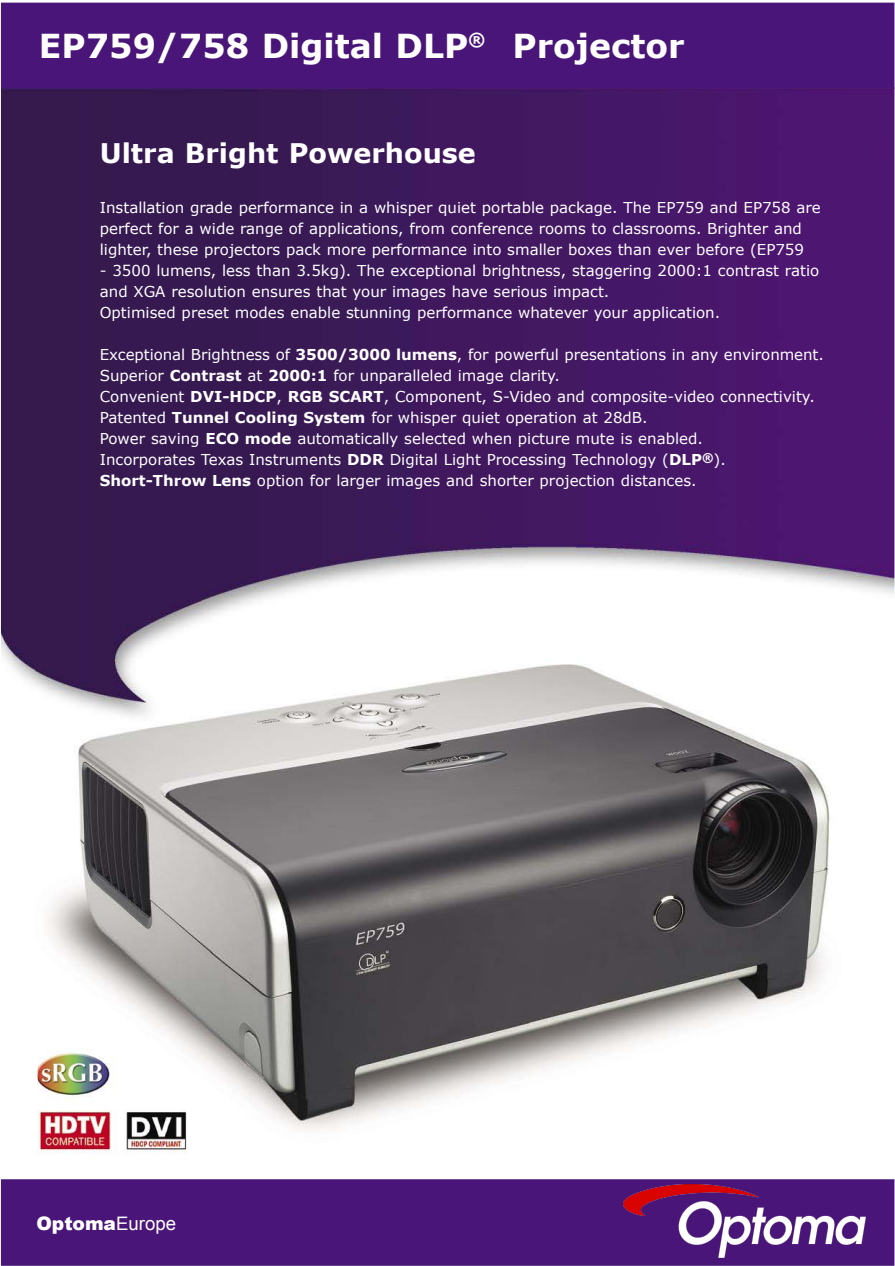
<style>
.page{position:relative;width:895px;height:1266px;background:#fff}
.page>*{position:absolute;margin:0;border:0;box-sizing:border-box;transform-origin:0 0}
.t1{font:700 33px "Verdana";color:#fff}
.t2{font:700 27px "Verdana";color:#fff}
.t3{font:900 18.6px "Arial";color:#fff}
.t4{font:15px/21px "Verdana";color:#fff}
.s1{font-weight:700}
.s2{font-weight:400}
</style>
<div class="page">
<img style="left:1px;top:89px;width:893px;height:1042px">
<div style="left:1px;top:3px;width:893px;height:86px;background:#4a1579"></div>
<div style="left:1px;top:1179px;width:893px;height:86px;background:#4a1579"></div>
<div style="left:2px;top:1109px;width:244px;height:68px;background:#fff"></div>
<img style="left:37px;top:1110px;width:150px;height:44px">
<img style="left:38px;top:1047px;width:78px;height:59px">
<img style="left:623px;top:1184px;width:242px;height:74px">
<h1 class="t1" style="left:39px;top:25px;width:647px">EP759/758 Digital DLP<sup>®</sup> Projector</h1>
<h2 class="t2" style="left:100px;top:136px;width:377px">Ultra Bright Powerhouse</h2>
<p class="t4" style="left:100px;top:196px;width:722px">Installation grade performance in a whisper quiet portable package. The EP759 and EP758 are perfect for a wide range of applications, from conference rooms to classrooms. Brighter and lighter, these projectors pack more performance into smaller boxes than ever before (EP759</p>
<p class="t4" style="left:100px;top:259px;width:720px">- 3500 lumens, less than 3.5kg). The exceptional brightness, staggering 2000:1 contrast ratio and XGA resolution ensures that your images have serious impact.<br>Optimised preset modes enable stunning performance whatever your application.</p>
<p class="t4" style="left:100px;top:343px;width:725px">Exceptional Brightness of <span class="s1">3500/3000 lumens</span>, for powerful presentations in any environment.<br>Superior <span class="s1">Contrast</span> at <span class="s1">2000:1</span> for unparalleled image clarity.<br>Convenient <span class="s1">DVI-HDCP</span>, <span class="s1">RGB SCART</span>, Component, S-Video and composite-video connectivity.<br>Patented <span class="s1">Tunnel Cooling System</span> for whisper quiet operation at 28dB.<br>Power saving <span class="s1">ECO mode</span> automatically selected when picture mute is enabled.<br>Incorporates Texas Instruments <span class="s1">DDR</span> Digital Light Processing Technology (<span class="s1">DLP</span><sup>®</sup>).<br><span class="s1">Short-Throw Lens</span> option for larger images and shorter projection distances.</p>
<p class="t3" style="left:36px;top:1209px;width:141px">Optoma<span class="s2">Europe</span></p>
</div>
